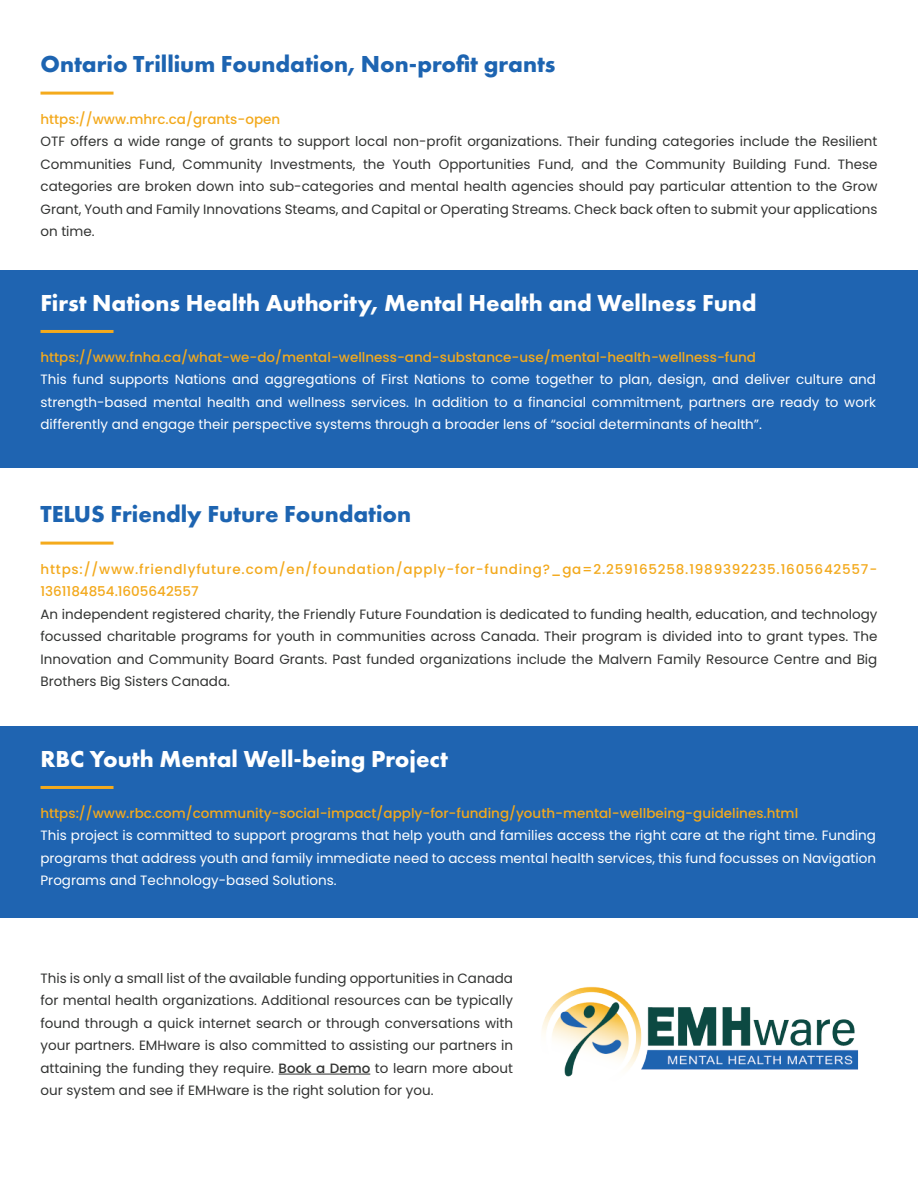
<style>
.page{position:relative;width:918px;height:1188px;background:#fff}
.page>*{position:absolute;margin:0;border:0;box-sizing:border-box;transform-origin:0 0}
.t1{font:700 24px "Futura PT";color:#fff}
.t2{font:700 24px "Futura PT";color:#1d64b1}
.t3{font:13.5px/22.5px "Poppins";color:#323332;text-align:justify}
.t4{font:13.5px/22.5px "Poppins";color:#fff;text-align:justify}
.t5{font:500 13.5px "Poppins";color:#f3a91c}
.t6{font:500 13.5px/22.5px "Poppins";letter-spacing:.06em;color:#f3a91c}
.s1{font-weight:500}
</style>
<div class="page">
<hr style="left:41px;top:92px;width:73px;height:3px;background:#f4aa1c">
<div style="left:0;top:271px;width:918px;height:197px;background:#1f64b1"></div>
<hr style="left:41px;top:330px;width:73px;height:3px;background:#f4aa1c">
<hr style="left:41px;top:542px;width:73px;height:3px;background:#f4aa1c">
<div style="left:0;top:727px;width:918px;height:191px;background:#1f64b1"></div>
<hr style="left:41px;top:786px;width:73px;height:3px;background:#f4aa1c">
<hr style="left:279px;top:1074px;width:91px;height:1px;background:#323332">
<img style="left:542px;top:986px;width:317px;height:91px">
<h1 class="t2" style="left:40px;top:55px;width:517px">Ontario Trillium Foundation, Non-profit grants</h1>
<p class="t5" style="left:40px;top:111px;width:241px">https://www.mhrc.ca/grants-open</p>
<p class="t3" style="left:40px;top:130px;width:839px">OTF offers a wide range of grants to support local non-profit organizations. Their funding categories include the Resilient Communities Fund, Community Investments, the Youth Opportunities Fund, and the Community Building Fund. These categories are broken down into sub-categories and mental health agencies should pay particular attention to the Grow Grant, Youth and Family Innovations Steams, and Capital or Operating Streams. Check back often to submit your applications on time.</p>
<h1 class="t1" style="left:40px;top:293px;width:718px">First Nations Health Authority, Mental Health and Wellness Fund</h1>
<p class="t5" style="left:40px;top:349px;width:717px">https://www.fnha.ca/what-we-do/mental-wellness-and-substance-use/mental-health-wellness-fund</p>
<p class="t4" style="left:40px;top:369px;width:837px">This fund supports Nations and aggregations of First Nations to come together to plan, design, and deliver culture and strength-based mental health and wellness services. In addition to a financial commitment, partners are ready to work differently and engage their perspective systems through a broader lens of “social determinants of health”.</p>
<h1 class="t2" style="left:40px;top:505px;width:372px">TELUS Friendly Future Foundation</h1>
<p class="t6" style="left:40px;top:558px;width:838px">https://www.friendlyfuture.com/en/foundation/apply-for-funding?_ga=2.259165258.1989392235.1605642557-<br>1361184854.1605642557</p>
<p class="t3" style="left:40px;top:603px;width:839px">An independent registered charity, the Friendly Future Foundation is dedicated to funding health, education, and technology focussed charitable programs for youth in communities across Canada. Their program is divided into to grant types. The Innovation and Community Board Grants. Past funded organizations include the Malvern Family Resource Centre and Big Brothers Big Sisters Canada.</p>
<h1 class="t1" style="left:40px;top:749px;width:409px">RBC Youth Mental Well-being Project</h1>
<p class="t5" style="left:40px;top:805px;width:759px">https://www.rbc.com/community-social-impact/apply-for-funding/youth-mental-wellbeing-guidelines.html</p>
<p class="t4" style="left:40px;top:825px;width:837px">This project is committed to support programs that help youth and families access the right care at the right time. Funding programs that address youth and family immediate need to access mental health services, this fund focusses on Navigation Programs and Technology-based Solutions.</p>
<p class="t3" style="left:40px;top:967px;width:474px">This is only a small list of the available funding opportunities in Canada for mental health organizations. Additional resources can be typically found through a quick internet search or through conversations with your partners. EMHware is also committed to assisting our partners in attaining the funding they require. <span class="s1">Book a Demo</span> to learn more about our system and see if EMHware is the right solution for you.</p>
</div>
